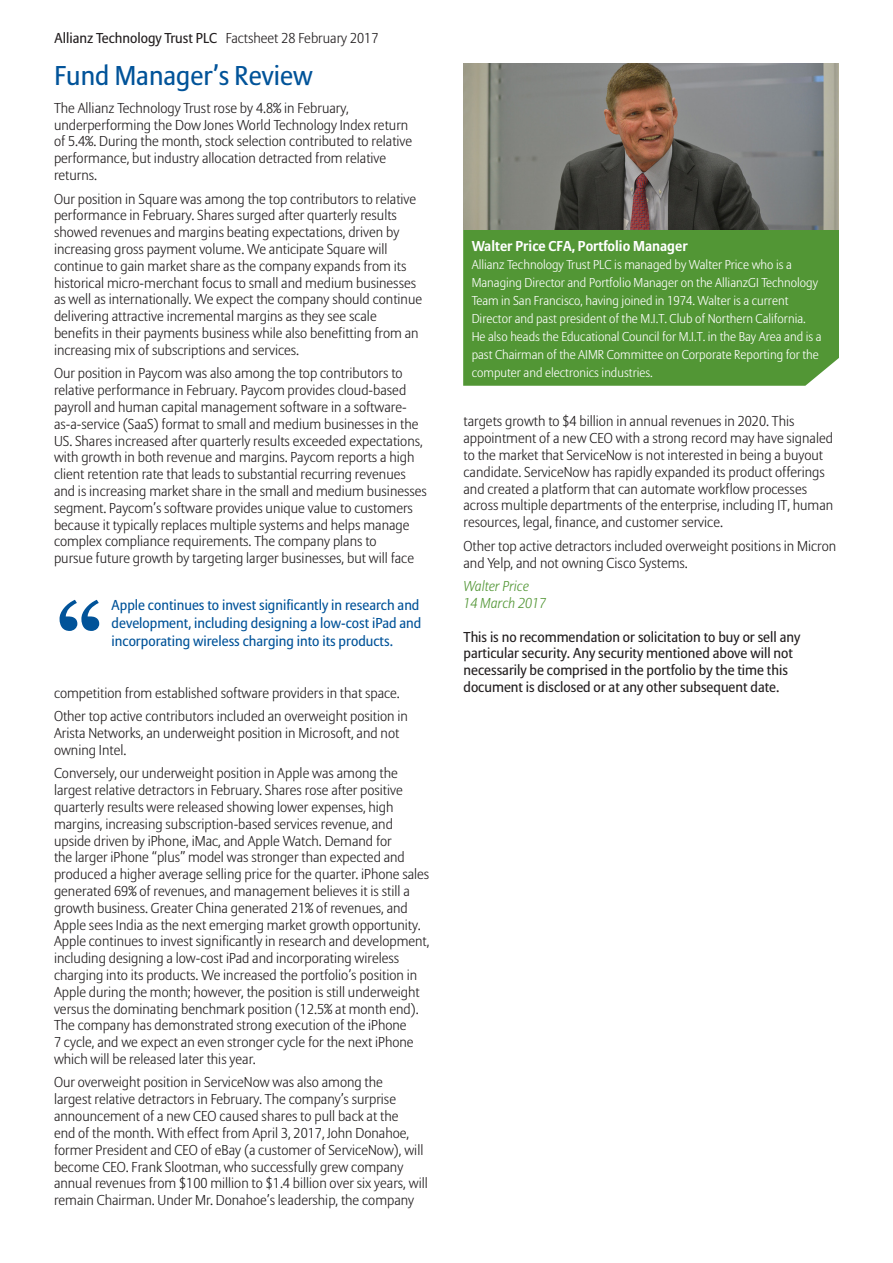
<style>
.page{position:relative;width:893px;height:1263px;background:#fff}
.page>*{position:absolute;margin:0;border:0;box-sizing:border-box;transform-origin:0 0}
.t1{font:27px "Allianz Sans";color:#015399}
.t2{font:300 14.25px/16.8px "Allianz Sans";color:#231f20}
.t3{font:14.25px/16.8px "Allianz Sans";color:#231f20}
.t4{font:14.25px/18px "Allianz Sans";color:#015399}
.t5{font:700 14.25px "Allianz Sans";color:#fff}
.t6{font:italic 300 14.25px/16.8px "Allianz Sans";color:#529635}
.t7{font:300 12.75px/18px "Allianz Sans";color:#fff}
.s1{font-weight:300}
</style>
<div class="page">
<div style="left:463px;top:230px;width:376px;height:156px;background:#529635"></div>
<img style="left:463px;top:63px;width:376px;height:166px">
<svg style="left:60px;top:600px;width:39px;height:31px"></svg>
<p class="t3" style="left:55px;top:31px;width:325px">Allianz Technology Trust PLC <span class="s1">Factsheet 28 February 2017</span></p>
<p class="t1" style="left:55px;top:60px;width:260px">Fund Manager’s Review</p>
<p class="t2" style="left:54px;top:100px;width:360px">The Allianz Technology Trust rose by 4.8% in February, underperforming the Dow Jones World Technology Index return of 5.4%. During the month, stock selection contributed to relative performance, but industry allocation detracted from relative returns.</p>
<p class="t2" style="left:54px;top:191px;width:370px">Our position in Square was among the top contributors to relative performance in February. Shares surged after quarterly results showed revenues and margins beating expectations, driven by increasing gross payment volume. We anticipate Square will continue to gain market share as the company expands from its historical micro-merchant focus to small and medium businesses as well as internationally. We expect the company should continue delivering attractive incremental margins as they see scale benefits in their payments business while also benefitting from an increasing mix of subscriptions and services.</p>
<p class="t2" style="left:54px;top:366px;width:374px">Our position in Paycom was also among the top contributors to relative performance in February. Paycom provides cloud-based payroll and human capital management software in a software&shy;as-a-service (SaaS) format to small and medium businesses in the US. Shares increased after quarterly results exceeded expectations, with growth in both revenue and margins. Paycom reports a high client retention rate that leads to substantial recurring revenues and is increasing market share in the small and medium businesses segment. Paycom’s software provides unique value to customers because it typically replaces multiple systems and helps manage complex compliance requirements. The company plans to<br>pursue future growth by targeting larger businesses, but will face</p>
<p class="t4" style="left:112px;top:597px;width:311px">Apple continues to invest significantly in research and development, including designing a low-cost iPad and incorporating wireless charging into its products.</p>
<p class="t2" style="left:54px;top:685px;width:347px">competition from established software providers in that space.</p>
<p class="t2" style="left:54px;top:708px;width:355px">Other top active contributors included an overweight position in<br>Arista Networks, an underweight position in Microsoft, and not owning Intel.</p>
<p class="t2" style="left:54px;top:765px;width:377px">Conversely, our underweight position in Apple was among the largest relative detractors in February. Shares rose after positive quarterly results were released showing lower expenses, high margins, increasing subscription-based services revenue, and upside driven by iPhone, iMac, and Apple Watch. Demand for<br>the larger iPhone “plus” model was stronger than expected and produced a higher average selling price for the quarter. iPhone sales generated 69% of revenues, and management believes it is still a growth business. Greater China generated 21% of revenues, and Apple sees India as the next emerging market growth opportunity.<br>Apple continues to invest significantly in research and development, including designing a low-cost iPad and incorporating wireless charging into its products. We increased the portfolio’s position in Apple during the month; however, the position is still underweight versus the dominating benchmark position (12.5% at month end).<br>The company has demonstrated strong execution of the iPhone<br>7 cycle, and we expect an even stronger cycle for the next iPhone which will be released later this year.</p>
<p class="t2" style="left:54px;top:1075px;width:375px">Our overweight position in ServiceNow was also among the<br>largest relative detractors in February. The company’s surprise announcement of a new CEO caused shares to pull back at the<br>end of the month. With effect from April 3, 2017, John Donahoe, former President and CEO of eBay (a customer of ServiceNow), will become CEO. Frank Slootman, who successfully grew company annual revenues from $100 million to $1.4 billion over six years, will remain Chairman. Under Mr. Donahoe’s leadership, the company</p>
<p class="t5" style="left:472px;top:237px;width:217px">Walter Price CFA, Portfolio Manager</p>
<p class="t7" style="left:472px;top:256px;width:351px">Allianz Technology Trust PLC is managed by Walter Price who is a Managing Director and Portfolio Manager on the AllianzGI Technology Team in San Francisco, having joined in 1974. Walter is a current Director and past president of the M.I.T. Club of Northern California.<br>He also heads the Educational Council for M.I.T. in the Bay Area and is a past Chairman of the AIMR Committee on Corporate Reporting for the computer and electronics industries.</p>
<p class="t2" style="left:463px;top:414px;width:371px">targets growth to $4 billion in annual revenues in 2020. This appointment of a new CEO with a strong record may have signaled to the market that ServiceNow is not interested in being a buyout candidate. ServiceNow has rapidly expanded its product offerings and created a platform that can automate workflow processes across multiple departments of the enterprise, including IT, human resources, legal, finance, and customer service.</p>
<p class="t2" style="left:463px;top:538px;width:374px">Other top active detractors included overweight positions in Micron and Yelp, and not owning Cisco Systems.</p>
<p class="t6" style="left:463px;top:578px;width:84px">Walter Price<br>14 March 2017</p>
<p class="t3" style="left:463px;top:629px;width:338px">This is no recommendation or solicitation to buy or sell any particular security. Any security mentioned above will not necessarily be comprised in the portfolio by the time this document is disclosed or at any other subsequent date.</p>
</div>
